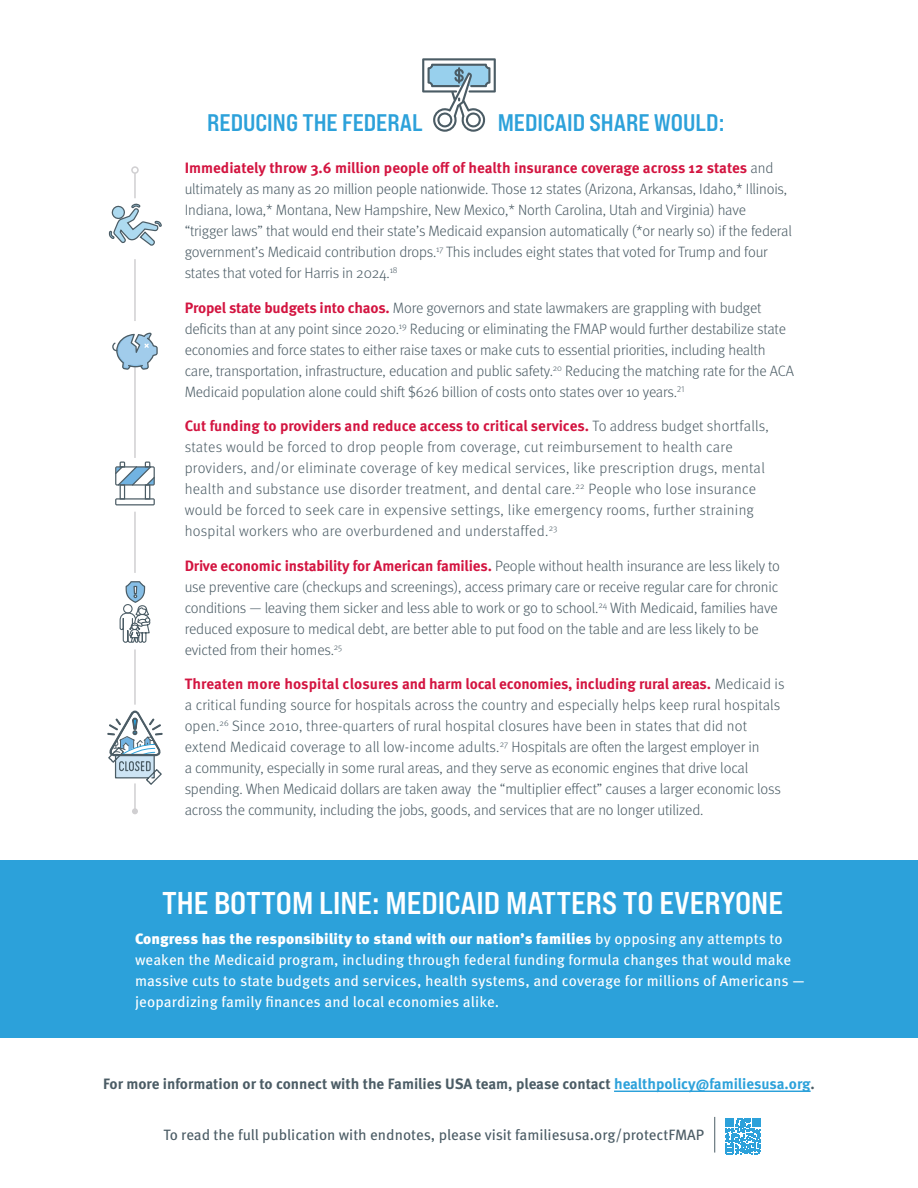
<style>
.page{position:relative;width:918px;height:1188px;background:#fff}
.page>*{position:absolute;margin:0;border:0;box-sizing:border-box;transform-origin:0 0}
.t1{font:31.5px "Bebas Neue Pro Exp Bd";color:#fff}
.t2{font:24px "Bebas Neue Pro Exp Bd";color:#2ca1da}
.t3{font:300 16.5px "Meta OT";color:#4b5c65}
.t4{font:300 15px/21px "Meta OT";letter-spacing:-.01em;color:#4b5c65}
.t5{font:300 15px/21px "Meta OT";letter-spacing:.02em;color:#4b5c65}
.t6{font:15px/21px "Meta OT";letter-spacing:.01em;color:#fff}
.t7{font:700 15px "Meta OT";color:#4b5c65}
.t8{font:15px "Meta OT";color:#4b5c65}
.s1{font-weight:700;color:#d31440}
.s2{font-weight:900}
.s3{color:#2ca1da}
</style>
<div class="page">
<div style="left:0;top:860px;width:918px;height:178px;background:#2ca1da"></div>
<hr style="left:134px;top:173px;width:2px;height:638px;background:#d0cfd1">
<div style="left:131px;top:166px;width:8px;height:8px;border:2px solid #d0cfd1;border-radius:50%"></div>
<svg style="left:132px;top:808px;width:6px;height:6px"></svg>
<div style="left:112px;top:321px;width:46px;height:45px;background:#fff;border-radius:50%"></div>
<div style="left:108px;top:458px;width:54px;height:54px;background:#fff;border-radius:50%"></div>
<div style="left:97px;top:573px;width:76px;height:76px;background:#fff;border-radius:50%"></div>
<div style="left:106px;top:705px;width:58px;height:78px;background:#fff;border-radius:50%"></div>
<div style="left:104px;top:198px;width:61px;height:61px;background:#fff;border-radius:50%"></div>
<svg style="left:112px;top:333px;width:46px;height:37px"></svg>
<svg style="left:119px;top:570px;width:32px;height:73px"></svg>
<div style="left:123px;top:604px;width:10px;height:10px;border:1px solid #4b5c65;border-radius:50%"></div>
<svg style="left:115px;top:462px;width:40px;height:43px"></svg>
<svg style="left:107px;top:711px;width:56px;height:76px"></svg>
<svg style="left:108px;top:203px;width:54px;height:43px"></svg>
<hr style="left:614px;top:1091px;width:197px;height:1px;background:#2ca1da">
<svg style="left:422px;top:58px;width:74px;height:74px"></svg>
<hr style="left:714px;top:1117px;width:1px;height:36px;background:#4b5c65">
<svg style="left:725px;top:1118px;width:36px;height:36px"></svg>
<h1 class="t2" style="left:207px;top:108px;width:217px">REDUCING THE FEDERAL</h1>
<h1 class="t2" style="left:498px;top:108px;width:228px">MEDICAID SHARE WOULD:</h1>
<p class="t4" style="left:185px;top:158px;width:609px"><span class="s1">Immediately throw 3.6 million people off of health insurance coverage across 12 states</span> and ultimately as many as 20 million people nationwide. Those 12 states (Arizona, Arkansas, Idaho,* Illinois, Indiana, Iowa,* Montana, New Hampshire, New Mexico,* North Carolina, Utah and Virginia) have “trigger laws” that would end their state’s Medicaid expansion automatically (*or nearly so) if the federal government’s Medicaid contribution drops.<sup>17</sup> This includes eight states that voted for Trump and four states that voted for Harris in 2024.<sup>18</sup></p>
<p class="t4" style="left:185px;top:297px;width:611px"><span class="s1">Propel state budgets into chaos.</span> More governors and state lawmakers are grappling with budget deficits than at any point since 2020.<sup>19</sup> Reducing or eliminating the FMAP would further destabilize state economies and force states to either raise taxes or make cuts to essential priorities, including health care, transportation, infrastructure, education and public safety.<sup>20</sup> Reducing the matching rate for the ACA Medicaid population alone could shift $626 billion of costs onto states over 10 years.<sup>21</sup></p>
<p class="t5" style="left:185px;top:416px;width:586px"><span class="s1">Cut funding to providers and reduce access to critical services.</span> To address budget shortfalls, states would be forced to drop people from coverage, cut reimbursement to health care providers, and/or eliminate coverage of key medical services, like prescription drugs, mental health and substance use disorder treatment, and dental care.<sup>22</sup> People who lose insurance would be forced to seek care in expensive settings, like emergency rooms, further straining hospital workers who are overburdened and understaffed.<sup>23</sup></p>
<p class="t4" style="left:185px;top:555px;width:597px"><span class="s1">Drive economic instability for American families.</span> People without health insurance are less likely to use preventive care (checkups and screenings), access primary care or receive regular care for chronic conditions — leaving them sicker and less able to work or go to school.<sup>24</sup> With Medicaid, families have reduced exposure to medical debt, are better able to put food on the table and are less likely to be evicted from their homes.<sup>25</sup></p>
<p class="t4" style="left:185px;top:674px;width:601px"><span class="s1">Threaten more hospital closures and harm local economies, including rural areas.</span> Medicaid is a critical funding source for hospitals across the country and especially helps keep rural hospitals open.<sup>26</sup> Since 2010, three-quarters of rural hospital closures have been in states that did not extend Medicaid coverage to all low-income adults.<sup>27</sup> Hospitals are often the largest employer in<br>a community, especially in some rural areas, and they serve as economic engines that drive local spending. When Medicaid dollars are taken away the “multiplier effect” causes a larger economic loss across the community, including the jobs, goods, and services that are no longer utilized.</p>
<h1 class="t1" style="left:162px;top:883px;width:622px">THE BOTTOM LINE: MEDICAID MATTERS TO EVERYONE</h1>
<p class="t6" style="left:135px;top:929px;width:671px"><span class="s2">Congress has the responsibility to stand with our nation’s families</span> by opposing any attempts to weaken the Medicaid program, including through federal funding formula changes that would make massive cuts to state budgets and services, health systems, and coverage for millions of Americans — jeopardizing family finances and local economies alike.</p>
<p class="t7" style="left:103px;top:1075px;width:713px">For more information or to connect with the Families USA team, please contact <span class="s3">healthpolicy@familiesusa.org</span>.</p>
<p class="t8" style="left:163px;top:1126px;width:542px">To read the full publication with endnotes, please visit familiesusa.org/protectFMAP</p>
<p class="t3" style="left:452px;top:1130px;width:9px">3</p>
</div>
